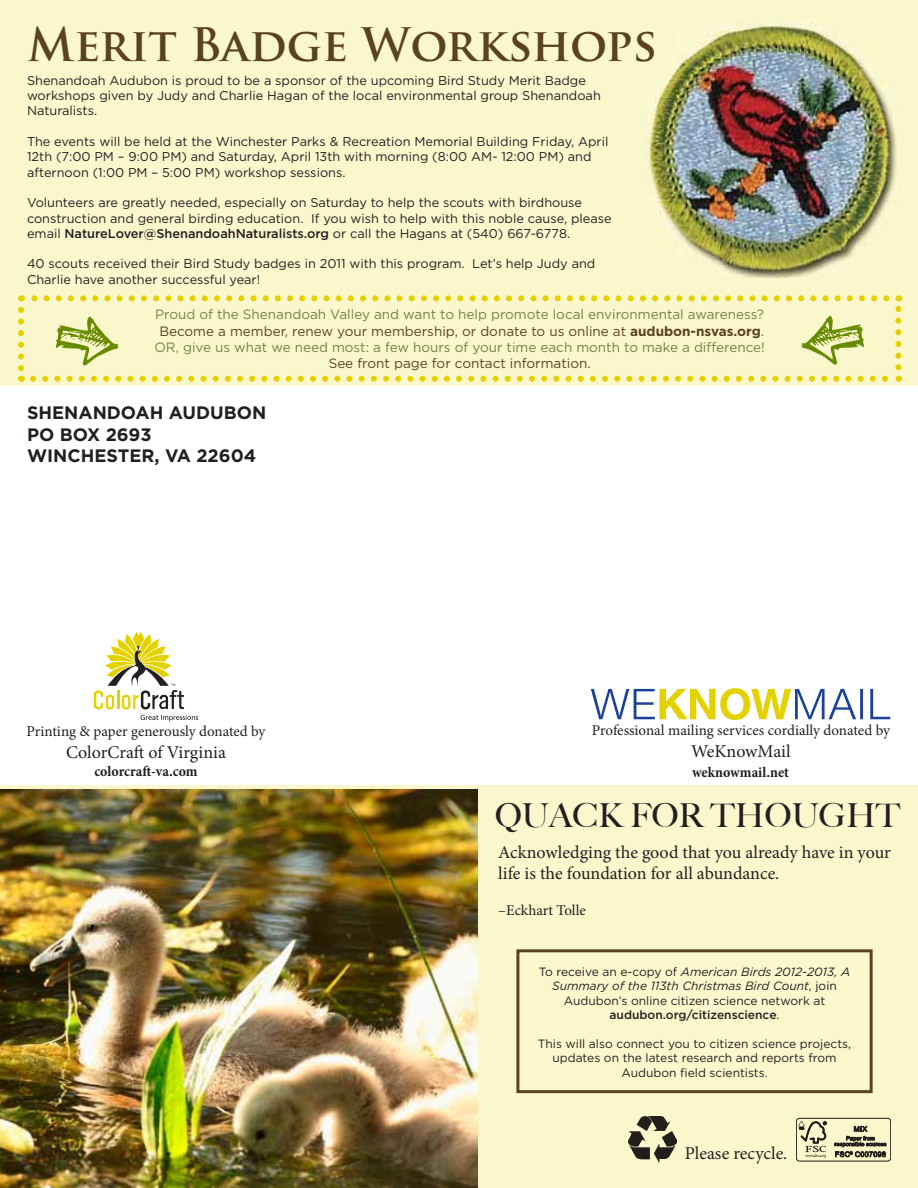
<style>
.page{position:relative;width:918px;height:1188px;background:#fbf7cd}
.page>*{position:absolute;margin:0;border:0;box-sizing:border-box;transform-origin:0 0}
.t1{font:700 45px "Trajan Pro";color:#5a4220}
.t2{font:500 33px "Big Caslon";color:#231f20}
.t3{font:18px/21.6px "Minion Pro";letter-spacing:-.005em;color:#231f20}
.t4{font:700 18px/21.6px "Gotham";color:#231f20}
.t5{font:15px "Minion Pro";letter-spacing:-.005em;color:#231f20}
.t6{font:700 condensed 15px "Minion Pro";color:#231f20}
.t7{font:13.5px/16.2px "Gotham";color:#718244;text-align:center}
.t8{font:13.5px "Gotham";color:#5a4220}
.t9{font:12.75px/15.3px "Gotham";color:#231f20}
.t10{font:12px/14.4px "Gotham";color:#231f20;text-align:center}
.s1{font-weight:500}
.s2{color:#5a4220}
.s3{font-weight:700;color:#5a4220}
.s4{font-style:italic}
</style>
<div class="page">
<div style="left:0;top:386px;width:918px;height:398px;background:#fff"></div>
<svg style="left:94px;top:632px;width:104px;height:89px"></svg>
<svg style="left:591px;top:688px;width:299px;height:32px"></svg>
<div style="left:796px;top:1118px;width:95px;height:43px;border:1px solid #231f20;border-radius:3px"></div>
<svg style="left:798px;top:1121px;width:28px;height:37px"></svg>
<svg style="left:835px;top:1125px;width:51px;height:32px"></svg>
<img style="left:629px;top:1116px;width:47px;height:47px">
<div style="left:516px;top:949px;width:357px;height:144px;border:3px solid #5a4221"></div>
<img style="left:0;top:790px;width:477px;height:398px">
<svg style="left:56px;top:317px;width:62px;height:49px"></svg>
<img style="left:646px;top:22px;width:251px;height:255px">
<svg style="left:33px;top:376px;width:855px;height:6px"></svg>
<svg style="left:18px;top:310px;width:6px;height:72px"></svg>
<svg style="left:895px;top:295px;width:6px;height:72px"></svg>
<svg style="left:21px;top:295px;width:865px;height:6px"></svg>
<svg style="left:801px;top:316px;width:63px;height:49px"></svg>
<h1 class="t1" style="left:27px;top:16px;width:631px">Merit Badge Workshops</h1>
<p class="t9" style="left:27px;top:72px;width:575px">Shenandoah Audubon is proud to be a sponsor of the upcoming Bird Study Merit Badge workshops given by Judy and Charlie Hagan of the local environmental group Shenandoah<br>Naturalists.</p>
<p class="t9" style="left:27px;top:134px;width:583px">The events will be held at the Winchester Parks &amp; Recreation Memorial Building Friday, April<br>12th (7:00 PM – 9:00 PM) and Saturday, April 13th with morning (8:00 AM- 12:00 PM) and afternoon (1:00 PM – 5:00 PM) workshop sessions.</p>
<p class="t9" style="left:27px;top:195px;width:586px">Volunteers are greatly needed, especially on Saturday to help the scouts with birdhouse construction and general birding education. If you wish to help with this noble cause, please email <span class="s1">NatureLover@ShenandoahNaturalists.org</span> or call the Hagans at (540) 667-6778.</p>
<p class="t9" style="left:27px;top:256px;width:570px">40 scouts received their Bird Study badges in 2011 with this program. Let’s help Judy and<br>Charlie have another successful year!</p>
<p class="t7" style="left:154px;top:306px;width:612px">Proud of the Shenandoah Valley and want to help promote local environmental awareness?<br><span class="s2">Become a member, renew your membership, or donate to us online at</span> <span class="s3">audubon-nsvas.org</span><span class="s2">.<br></span>OR, give us what we need most: a few hours of your time each month to make a difference!</p>
<p class="t8" style="left:329px;top:356px;width:264px">See front page for contact information.</p>
<h3 class="t4" style="left:27px;top:402px;width:241px">SHENANDOAH AUDUBON<br>PO BOX 2693<br>WINCHESTER, VA 22604</h3>
<p class="t5" style="left:26px;top:721px;width:241px">Printing &amp; paper generously donated by</p>
<h3 class="t3" style="left:66px;top:741px;width:161px">ColorCraft of Virginia</h3>
<p class="t6" style="left:94px;top:761px;width:105px">colorcraft-va.com</p>
<p class="t5" style="left:592px;top:721px;width:300px">Professional mailing services cordially donated by</p>
<h3 class="t3" style="left:691px;top:741px;width:101px">WeKnowMail</h3>
<p class="t6" style="left:692px;top:761px;width:99px">weknowmail.net</p>
<h2 class="t2" style="left:495px;top:796px;width:407px">QUACK FOR THOUGHT</h2>
<h3 class="t3" style="left:498px;top:841px;width:394px">Acknowledging the good that you already have in your life is the foundation for all abundance.</h3>
<p class="t5" style="left:498px;top:900px;width:89px">–Eckhart Tolle</p>
<p class="t10" style="left:539px;top:964px;width:313px">To receive an e-copy of <span class="s4">American Birds 2012-2013, A Summary of the 113th Christmas Bird Count</span>, join Audubon’s online citizen science network at <span class="s1">audubon.org/citizenscience</span>.</p>
<p class="t10" style="left:538px;top:1036px;width:315px">This will also connect you to citizen science projects, updates on the latest research and reports from<br>Audubon field scientists.</p>
<h3 class="t3" style="left:685px;top:1143px;width:104px">Please recycle.</h3>
</div>
